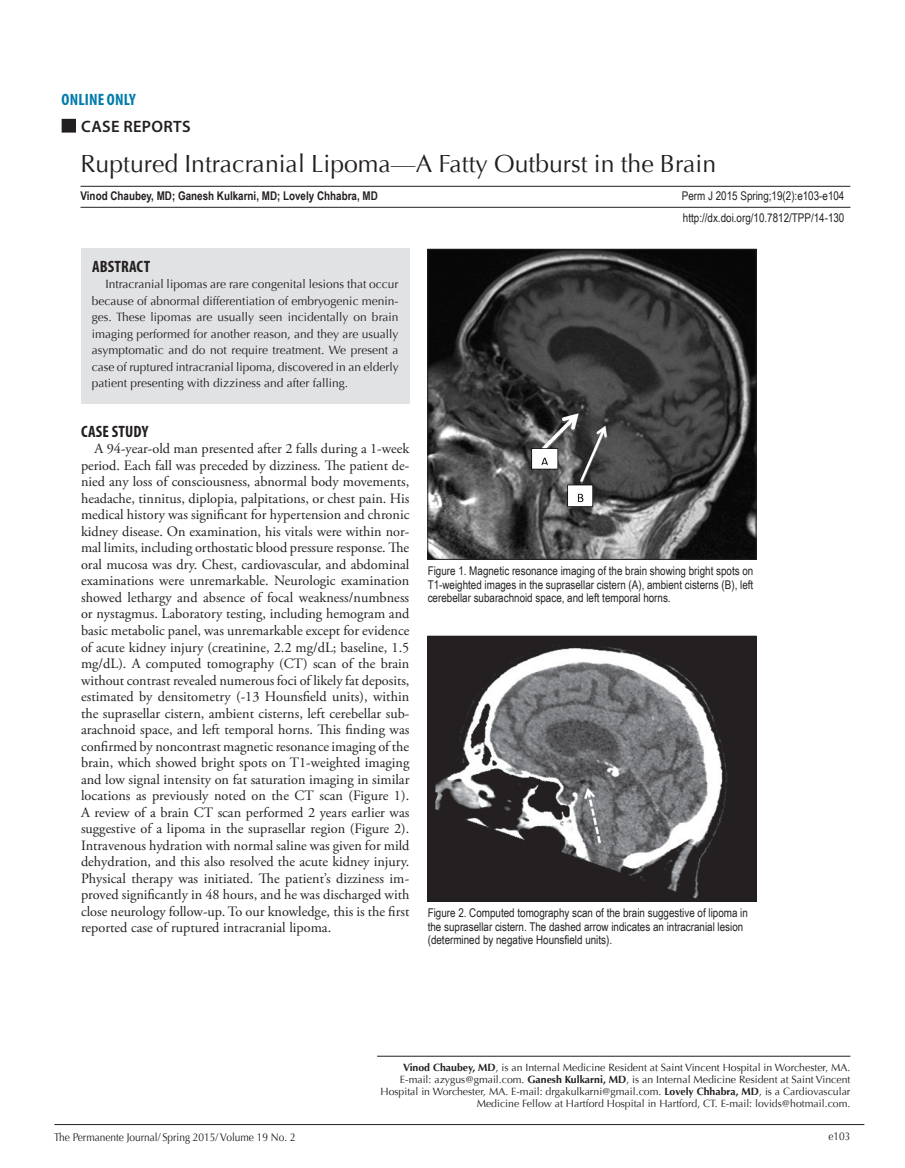
<style>
.page{position:relative;width:905px;height:1168px;background:#fff}
.page>*{position:absolute;margin:0;border:0;box-sizing:border-box;transform-origin:0 0}
.Title{font:24.75px "Optima";color:#231f20}
.Head_1{font:700 condensed 16.5px "Myriad Pro";letter-spacing:.01em;color:#231f20}
.t1{font:600 16.5px "Myriad Pro";letter-spacing:.02em;color:#231f20}
.Head_1-2{font:700 condensed 16.5px "Myriad Pro";letter-spacing:.01em;color:#007bac}
.BT{font:14.25px/16.5px "Adobe Garamond Pro";color:#231f20;text-align:justify}
.Abstract_Box{font:12px/16.5px "Optima";color:#231f20;text-align:justify}
.Caption{font:12px/13.5px "Arial Narrow";color:#231f20;text-align:justify}
.Author{font:700 12px "Arial Narrow";color:#231f20}
.DOI{font:12px "Arial Narrow";color:#231f20}
.Author-2{font:12px "Arial Narrow";color:#231f20}
.t2{font:11.25px "Optima";color:#231f20;scale:.9 1}
.bio{font:10.5px/12px "Optima";color:#231f20;text-align:right}
.s1{font-weight:700}
</style>
<div class="page">
<hr style="left:54px;top:1124px;width:810px;height:1px;background:#231f20">
<div style="left:62px;top:119px;width:13px;height:13px;background:#231f20"></div>
<div style="left:62px;top:119px;width:14px;height:13px;border:1px solid #231f20"></div>
<hr style="left:80px;top:186px;width:770px;height:1px;background:#231f20">
<hr style="left:80px;top:207px;width:770px;height:1px;background:#231f20">
<hr style="left:377px;top:1056px;width:473px;height:1px;background:#231f20">
<img style="left:429px;top:251px;width:325px;height:307px">
<div style="left:427px;top:249px;width:329px;height:311px;border:1px solid #231f20"></div>
<img style="left:429px;top:638px;width:325px;height:262px">
<div style="left:427px;top:636px;width:329px;height:266px;border:1px solid #231f20"></div>
<div style="left:81px;top:248px;width:328px;height:156px;background:#e1e2e4"></div>
<p class="Head_1-2" style="left:62px;top:89px;width:76px">ONLINE ONLY</p>
<p class="t1" style="left:81px;top:116px;width:111px">CASE REPORTS</p>
<p class="Title" style="left:80px;top:149px;width:637px">Ruptured Intracranial Lipoma—A Fatty Outburst in the Brain</p>
<p class="Author" style="left:80px;top:187px;width:299px">Vinod Chaubey, MD; Ganesh Kulkarni, MD; Lovely Chhabra, MD</p>
<p class="Author-2" style="left:682px;top:187px;width:164px">Perm J 2015 Spring;19(2):e103-e104</p>
<p class="DOI" style="left:683px;top:209px;width:163px">http://dx.doi.org/10.7812/TPP/14-130</p>
<p class="Head_1" style="left:92px;top:256px;width:60px">ABSTRACT</p>
<p class="Abstract_Box" style="left:92px;top:276px;width:308px;text-indent:13px">Intracranial lipomas are rare congenital lesions that occur because of abnormal differentiation of embryogenic menin&shy;ges. These lipomas are usually seen incidentally on brain imaging performed for another reason, and they are usually asymptomatic and do not require treatment. We present a case of ruptured intracranial lipoma, discovered in an elderly patient presenting with dizziness and after falling.</p>
<p class="Head_1" style="left:81px;top:421px;width:69px">CASE STUDY</p>
<p class="BT" style="left:81px;top:441px;width:330px;text-indent:14px">A 94-year-old man presented after 2 falls during a 1-week period. Each fall was preceded by dizziness. The patient de&shy;nied any loss of consciousness, abnormal body movements, headache, tinnitus, diplopia, palpitations, or chest pain. His medical history was significant for hypertension and chronic kidney disease. On examination, his vitals were within nor&shy;mal limits, including orthostatic blood pressure response. The oral mucosa was dry. Chest, cardiovascular, and abdominal examinations were unremarkable. Neurologic examination showed lethargy and absence of focal weakness/numbness or nystagmus. Laboratory testing, including hemogram and basic metabolic panel, was unremarkable except for evidence of acute kidney injury (creatinine, 2.2 mg/dL; baseline, 1.5 mg/dL). A computed tomography (CT) scan of the brain without contrast revealed numerous foci of likely fat deposits, estimated by densitometry (-13 Hounsfield units), within the suprasellar cistern, ambient cisterns, left cerebellar sub&shy;arachnoid space, and left temporal horns. This finding was confirmed by noncontrast magnetic resonance imaging of the brain, which showed bright spots on T1-weighted imaging and low signal intensity on fat saturation imaging in similar locations as previously noted on the CT scan (Figure 1).<br>A review of a brain CT scan performed 2 years earlier was suggestive of a lipoma in the suprasellar region (Figure 2).<br>Intravenous hydration with normal saline was given for mild dehydration, and this also resolved the acute kidney injury.<br>Physical therapy was initiated. The patient’s dizziness im&shy;proved significantly in 48 hours, and he was discharged with close neurology follow-up. To our knowledge, this is the first reported case of ruptured intracranial lipoma.</p>
<p class="Caption" style="left:428px;top:564px;width:327px">Figure 1. Magnetic resonance imaging of the brain showing bright spots on T1-weighted images in the suprasellar cistern (A), ambient cisterns (B), left cerebellar subarachnoid space, and left temporal horns.</p>
<p class="Caption" style="left:428px;top:905px;width:321px;text-align:left">Figure 2. Computed tomography scan of the brain suggestive of lipoma in the suprasellar cistern. The dashed arrow indicates an intracranial lesion (determined by negative Hounsfield units).</p>
<p class="bio" style="left:380px;top:1062px;width:471px"><span class="s1">Vinod Chaubey, MD</span>, is an Internal Medicine Resident at Saint Vincent Hospital in Worchester, MA.<br>E-mail: azygus@gmail.com. <span class="s1">Ganesh Kulkarni, MD</span>, is an Internal Medicine Resident at Saint Vincent Hospital in Worchester, MA. E-mail: drgakulkarni@gmail.com. <span class="s1">Lovely Chhabra, MD</span>, is a Cardiovascular Medicine Fellow at Hartford Hospital in Hartford, CT. E-mail: lovids@hotmail.com.</p>
<p class="t2" style="left:54px;top:1130px;width:270px">The Permanente Journal/ Spring 2015/ Volume 19 No. 2</p>
<p class="t2" style="left:828px;top:1129px;width:26px">e103</p>
</div>
